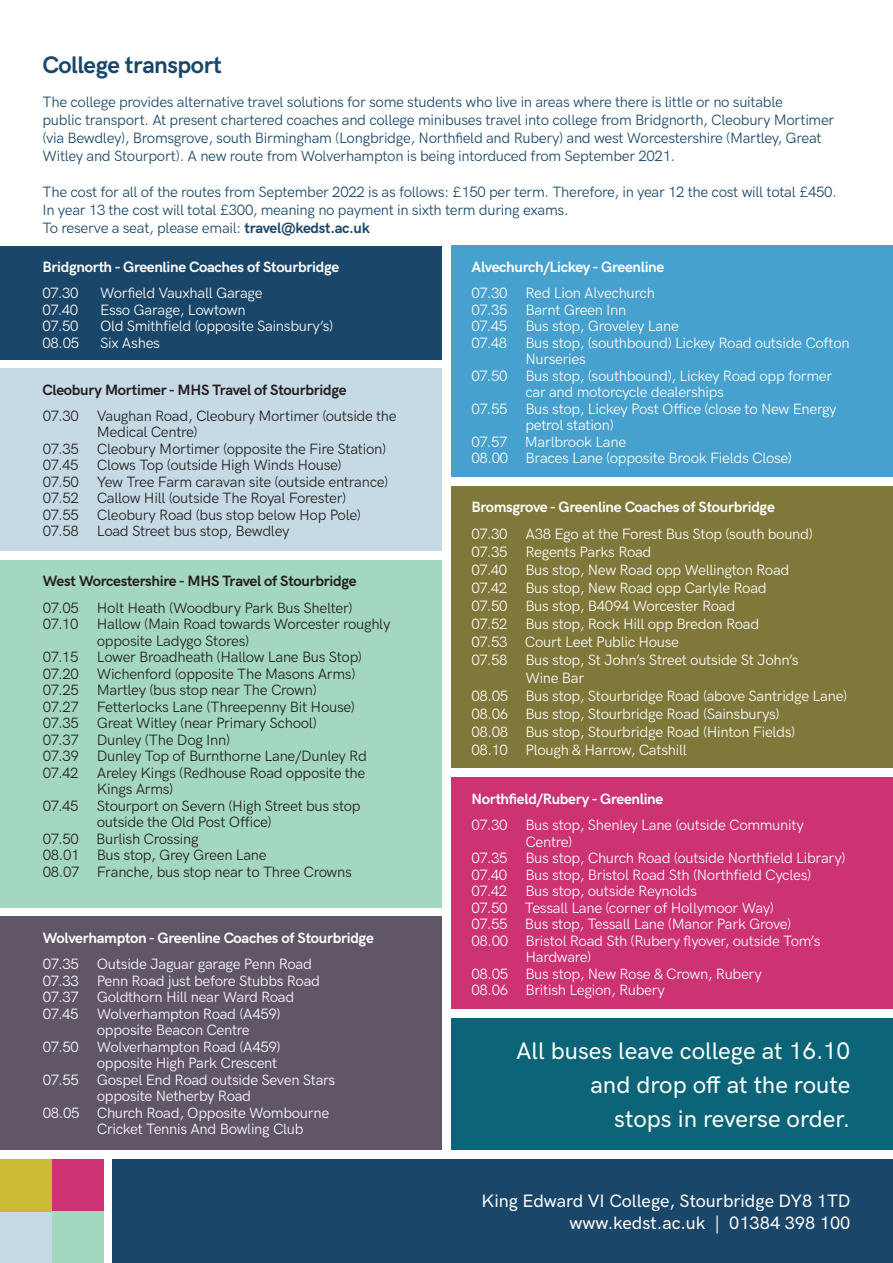
<style>
.page{position:relative;width:893px;height:1263px;background:#fff}
.page>*{position:absolute;margin:0;border:0;box-sizing:border-box;transform-origin:0 0}
.t1{font:500 24.15px/34.2px "HK Grotesk";color:#fff;text-align:right}
.t2{font:700 24px "HK Grotesk";letter-spacing:-.02em;color:#1a4669}
.t3{font:500 18px/21.6px "HK Grotesk";color:#fff;text-align:right}
.t4{font:15px/16.5px "HK Grotesk";letter-spacing:-.02em;color:#fff}
.t5{font:15px/16.5px "HK Grotesk";letter-spacing:-.02em;color:#231f20}
.t6{font:15px/18px "HK Grotesk";letter-spacing:-.02em;color:#1a4669}
.t7{font:700 15px "HK Grotesk";letter-spacing:-.02em;color:#fff}
.t8{font:700 15px "HK Grotesk";letter-spacing:-.02em;color:#231f20}
.s1{font-weight:700}
</style>
<div class="page">
<div style="left:0;top:246px;width:442px;height:113px;background:#1a4669"></div>
<div style="left:0;top:369px;width:442px;height:182px;background:#c6dae6"></div>
<div style="left:0;top:560px;width:442px;height:347px;background:#a3d7c0"></div>
<div style="left:451px;top:246px;width:442px;height:231px;background:#47a1ce"></div>
<div style="left:451px;top:486px;width:442px;height:282px;background:#80783a"></div>
<div style="left:451px;top:778px;width:442px;height:231px;background:#cd3272"></div>
<div style="left:0;top:1212px;width:52px;height:51px;background:#c6dae6"></div>
<div style="left:113px;top:1159px;width:780px;height:104px;background:#1a4669"></div>
<div style="left:0;top:917px;width:442px;height:233px;background:#605667"></div>
<div style="left:52px;top:1159px;width:51px;height:53px;background:#cd3272"></div>
<div style="left:52px;top:1212px;width:51px;height:51px;background:#a3d7c0"></div>
<div style="left:0;top:1159px;width:52px;height:53px;background:#ccba34"></div>
<div style="left:451px;top:1018px;width:442px;height:132px;background:#0b6477"></div>
<p class="t2" style="left:43px;top:47px;width:181px">College transport</p>
<p class="t6" style="left:43px;top:92px;width:742px">The college provides alternative travel solutions for some students who live in areas where there is little or no suitable</p>
<p class="t6" style="left:43px;top:110px;width:793px">public transport. At present chartered coaches and college minibuses travel into college from Bridgnorth, Cleobury Mortimer (via Bewdley), Bromsgrove, south Birmingham (Longbridge, Northfield and Rubery) and west Worcestershire (Martley, Great<br>Witley and Stourport). A new route from Wolverhampton is being intorduced from September 2021.</p>
<p class="t6" style="left:43px;top:182px;width:796px">The cost for all of the routes from September 2022 is as follows: £150 per term. Therefore, in year 12 the cost will total £450.<br>In year 13 the cost will total £300, meaning no payment in sixth term during exams.<br>To reserve a seat, please email: <span class="s1">travel@kedst.ac.uk</span></p>
<p class="t7" style="left:43px;top:256px;width:298px">Bridgnorth - Greenline Coaches of Stourbridge</p>
<p class="t4" style="left:43px;top:284px;width:38px">07.30</p>
<p class="t4" style="left:100px;top:284px;width:164px">Worfield Vauxhall Garage</p>
<p class="t4" style="left:43px;top:300px;width:37px">07.40</p>
<p class="t4" style="left:100px;top:300px;width:147px">Esso Garage, Lowtown</p>
<p class="t4" style="left:43px;top:317px;width:38px">07.50</p>
<p class="t4" style="left:100px;top:317px;width:235px">Old Smithfield (opposite Sainsbury’s)</p>
<p class="t4" style="left:43px;top:333px;width:38px">08.05</p>
<p class="t4" style="left:100px;top:333px;width:61px">Six Ashes</p>
<p class="t8" style="left:43px;top:378px;width:306px">Cleobury Mortimer - MHS Travel of Stourbridge</p>
<p class="t5" style="left:43px;top:406px;width:355px">07.30 Vaughan Road, Cleobury Mortimer (outside the</p>
<p class="t5" style="left:97px;top:423px;width:102px">Medical Centre)</p>
<p class="t5" style="left:43px;top:439px;width:345px">07.35 Cleobury Mortimer (opposite the Fire Station)</p>
<p class="t5" style="left:43px;top:456px;width:300px">07.45 Clows Top (outside High Winds House)</p>
<p class="t5" style="left:43px;top:472px;width:347px">07.50 Yew Tree Farm caravan site (outside entrance)</p>
<p class="t5" style="left:43px;top:489px;width:305px">07.52 Callow Hill (outside The Royal Forester)</p>
<p class="t5" style="left:43px;top:505px;width:320px">07.55 Cleobury Road (bus stop below Hop Pole)</p>
<p class="t5" style="left:43px;top:522px;width:248px">07.58 Load Street bus stop, Bewdley</p>
<p class="t8" style="left:43px;top:570px;width:315px">West Worcestershire - MHS Travel of Stourbridge</p>
<p class="t5" style="left:43px;top:598px;width:311px">07.05 Holt Heath (Woodbury Park Bus Shelter)</p>
<p class="t5" style="left:43px;top:614px;width:349px">07.10 Hallow (Main Road towards Worcester roughly</p>
<p class="t5" style="left:43px;top:631px;width:321px;text-indent:54px">opposite Ladygo Stores)<br>07.15 Lower Broadheath (Hallow Lane Bus Stop)</p>
<p class="t5" style="left:43px;top:664px;width:314px">07.20 Wichenford (opposite The Masons Arms)</p>
<p class="t5" style="left:43px;top:680px;width:275px">07.25 Martley (bus stop near The Crown)</p>
<p class="t5" style="left:43px;top:697px;width:314px">07.27 Fetterlocks Lane (Threepenny Bit House)</p>
<p class="t5" style="left:43px;top:713px;width:275px">07.35 Great Witley (near Primary School)</p>
<p class="t5" style="left:43px;top:730px;width:189px">07.37 Dunley (The Dog Inn)</p>
<p class="t5" style="left:43px;top:746px;width:326px">07.39 Dunley Top of Burnthorne Lane/Dunley Rd</p>
<p class="t5" style="left:43px;top:763px;width:324px">07.42 Areley Kings (Redhouse Road opposite the</p>
<p class="t5" style="left:97px;top:779px;width:78px">Kings Arms)</p>
<p class="t5" style="left:43px;top:796px;width:319px">07.45 Stourport on Severn (High Street bus stop</p>
<p class="t5" style="left:97px;top:812px;width:176px">outside the Old Post Office)</p>
<p class="t5" style="left:43px;top:829px;width:157px">07.50 Burlish Crossing</p>
<p class="t5" style="left:43px;top:845px;width:225px">08.01 Bus stop, Grey Green Lane</p>
<p class="t5" style="left:43px;top:862px;width:311px">08.07 Franche, bus stop near to Three Crowns</p>
<p class="t7" style="left:43px;top:926px;width:333px">Wolverhampton - Greenline Coaches of Stourbridge</p>
<p class="t4" style="left:43px;top:954px;width:271px">07.35 Outside Jaguar garage Penn Road</p>
<p class="t4" style="left:43px;top:971px;width:279px">07.33 Penn Road just before Stubbs Road</p>
<p class="t4" style="left:43px;top:987px;width:253px">07.37 Goldthorn Hill near Ward Road</p>
<p class="t4" style="left:43px;top:1004px;width:239px">07.45 Wolverhampton Road (A459)</p>
<p class="t4" style="left:97px;top:1020px;width:154px">opposite Beacon Centre</p>
<p class="t4" style="left:43px;top:1037px;width:239px;text-align:right">07.50 Wolverhampton Road (A459) opposite High Park Crescent</p>
<p class="t4" style="left:97px;top:1070px;width:240px;text-indent:-54px">07.55 Gospel End Road outside Seven Stars opposite Netherby Road</p>
<p class="t4" style="left:97px;top:1103px;width:234px;text-indent:-54px">08.05 Church Road, Opposite Wombourne<br>Cricket Tennis And Bowling Club</p>
<p class="t7" style="left:471px;top:256px;width:194px">Alvechurch/Lickey - Greenline</p>
<p class="t4" style="left:471px;top:284px;width:185px">07.30 Red Lion Alvechurch</p>
<p class="t4" style="left:471px;top:300px;width:156px">07.35 Barnt Green Inn</p>
<p class="t4" style="left:471px;top:317px;width:209px">07.45 Bus stop, Groveley Lane</p>
<p class="t4" style="left:471px;top:333px;width:380px">07.48 Bus stop, (southbound) Lickey Road outside Cofton</p>
<p class="t4" style="left:525px;top:350px;width:62px">Nurseries</p>
<p class="t4" style="left:525px;top:366px;width:308px;text-indent:-54px">07.50 Bus stop, (southbound), Lickey Road opp former car and motorcycle dealerships</p>
<p class="t4" style="left:525px;top:399px;width:313px;text-indent:-54px">07.55 Bus stop, Lickey Post Office (close to New Energy petrol station)</p>
<p class="t4" style="left:471px;top:432px;width:156px">07.57 Marlbrook Lane</p>
<p class="t4" style="left:471px;top:449px;width:322px">08.00 Braces Lane (opposite Brook Fields Close)</p>
<p class="t7" style="left:471px;top:496px;width:305px">Bromsgrove - Greenline Coaches of Stourbridge</p>
<p class="t4" style="left:471px;top:524px;width:343px">07.30 A38 Ego at the Forest Bus Stop (south bound)</p>
<p class="t4" style="left:471px;top:542px;width:182px">07.35 Regents Parks Road</p>
<p class="t4" style="left:471px;top:560px;width:319px">07.40 Bus stop, New Road opp Wellington Road</p>
<p class="t4" style="left:471px;top:578px;width:297px">07.42 Bus stop, New Road opp Carlyle Road</p>
<p class="t4" style="left:471px;top:596px;width:265px">07.50 Bus stop, B4094 Worcester Road</p>
<p class="t4" style="left:471px;top:614px;width:289px">07.52 Bus stop, Rock Hill opp Bredon Road</p>
<p class="t4" style="left:471px;top:632px;width:209px">07.53 Court Leet Public House</p>
<p class="t4" style="left:525px;top:649px;width:275px;line-height:18px;text-indent:-54px">07.58 Bus stop, St John’s Street outside St John’s<br>Wine Bar</p>
<p class="t4" style="left:471px;top:686px;width:377px">08.05 Bus stop, Stourbridge Road (above Santridge Lane)</p>
<p class="t4" style="left:471px;top:704px;width:310px">08.06 Bus stop, Stourbridge Road (Sainsburys)</p>
<p class="t4" style="left:471px;top:722px;width:325px">08.08 Bus stop, Stourbridge Road (Hinton Fields)</p>
<p class="t4" style="left:471px;top:740px;width:217px">08.10 Plough &amp; Harrow, Catshill</p>
<p class="t7" style="left:471px;top:787px;width:193px">Northfield/Rubery - Greenline</p>
<p class="t4" style="left:525px;top:815px;width:280px;text-indent:-54px">07.30 Bus stop, Shenley Lane (outside Community<br>Centre)</p>
<p class="t4" style="left:471px;top:848px;width:376px">07.35 Bus stop, Church Road (outside Northfield Library)</p>
<p class="t4" style="left:471px;top:865px;width:341px">07.40 Bus stop, Bristol Road Sth (Northfield Cycles)</p>
<p class="t4" style="left:471px;top:881px;width:227px">07.42 Bus stop, outside Reynolds</p>
<p class="t4" style="left:471px;top:898px;width:304px">07.50 Tessall Lane (corner of Hollymoor Way)</p>
<p class="t4" style="left:471px;top:914px;width:321px">07.55 Bus stop, Tessall Lane (Manor Park Grove)</p>
<p class="t4" style="left:471px;top:931px;width:351px">08.00 Bristol Road Sth (Rubery flyover, outside Tom’s</p>
<p class="t4" style="left:525px;top:947px;width:67px">Hardware)</p>
<p class="t4" style="left:471px;top:964px;width:292px">08.05 Bus stop, New Rose &amp; Crown, Rubery</p>
<p class="t4" style="left:471px;top:980px;width:195px">08.06 British Legion, Rubery</p>
<p class="t1" style="left:516px;top:1031px;width:336px">All buses leave college at 16.10</p>
<p class="t1" style="left:590px;top:1065px;width:261px">and drop off at the route stops in reverse order.</p>
<p class="t3" style="left:481px;top:1189px;width:370px">King Edward VI College, Stourbridge DY8 1TD www.kedst.ac.uk | 01384 398 100</p>
</div>
